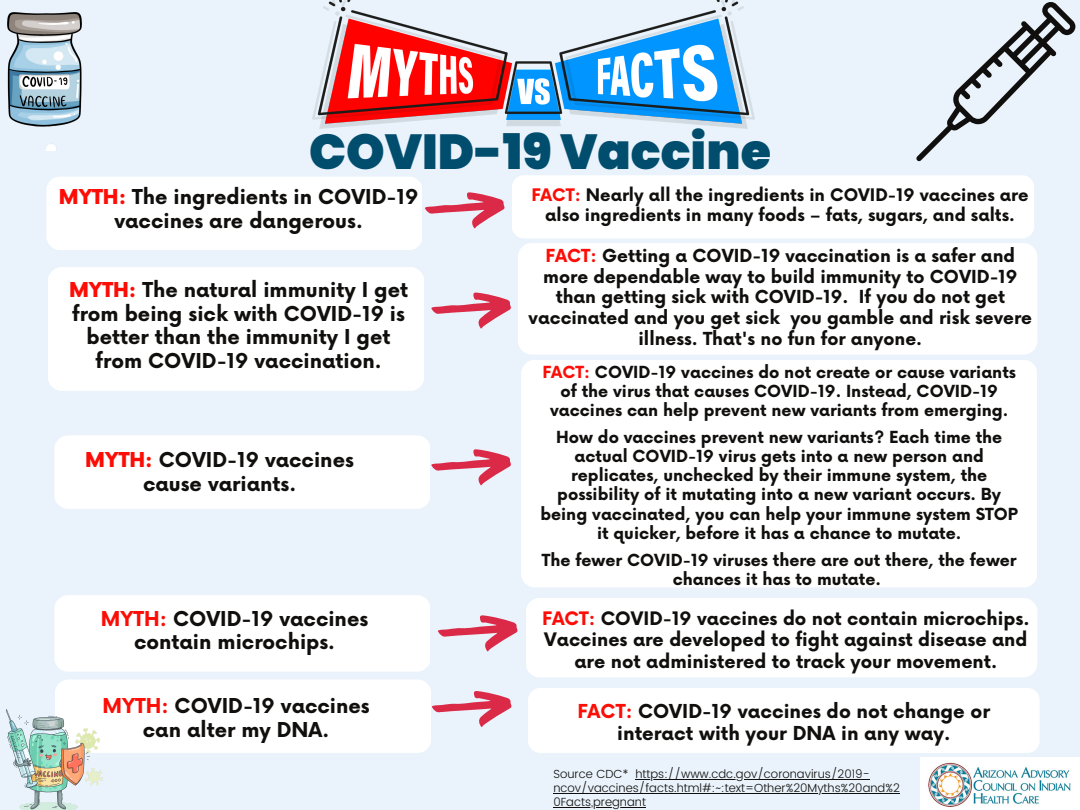
<style>
.page{position:relative;width:1080px;height:810px;background:#eaf3fb}
.page>*{position:absolute;margin:0;border:0;box-sizing:border-box;transform-origin:0 0}
.t1{font:900 49.12px "Poppins";color:#014d6d}
.t2{font:700 20px/23.9px "Now";color:#100f0d;text-align:center}
.t3{font:700 18.75px/22.5px "Now";color:#100f0d;text-align:center}
.t4{font:700 18.12px/21.6px "Now";color:#100f0d;text-align:center}
.t5{font:700 17.5px/20.6px "Now";color:#100f0d;text-align:center}
.t6{font:700 16.88px/20.1px "Now";color:#100f0d;text-align:center}
.t7{font:700 16.25px/19.2px "Now";color:#100f0d;text-align:center}
.t8{font:300 11.75px/14.1px "Poppins";color:#100f0d}
.s1{font-weight:900;color:#fc0d06}
.s2{color:#fc0d06}
</style>
<div class="page">
<div style="left:46px;top:177px;width:376px;height:73px;background:#fff;border-radius:14px"></div>
<div style="left:512px;top:175px;width:522px;height:63px;background:#fff;border-radius:12px"></div>
<div style="left:48px;top:267px;width:376px;height:124px;background:#fff;border-radius:14px"></div>
<div style="left:518px;top:243px;width:519px;height:112px;background:#fff;border-radius:14px"></div>
<div style="left:54px;top:435px;width:376px;height:74px;background:#fff;border-radius:14px"></div>
<div style="left:521px;top:360px;width:516px;height:227px;background:#fff;border-radius:14px"></div>
<div style="left:54px;top:595px;width:376px;height:76px;background:#fff;border-radius:14px"></div>
<div style="left:526px;top:598px;width:511px;height:79px;background:#fff;border-radius:14px"></div>
<div style="left:55px;top:679px;width:376px;height:74px;background:#fff;border-radius:14px"></div>
<div style="left:528px;top:688px;width:512px;height:65px;background:#fff;border-radius:12px"></div>
<svg style="left:916px;top:2px;width:159px;height:159px"></svg>
<img style="left:312px;top:0;width:443px;height:129px">
<img style="left:8px;top:13px;width:73px;height:138px">
<img style="left:6px;top:709px;width:96px;height:101px">
<svg style="left:438px;top:615px;width:80px;height:37px"></svg>
<svg style="left:432px;top:691px;width:80px;height:36px"></svg>
<svg style="left:431px;top:449px;width:80px;height:37px"></svg>
<svg style="left:431px;top:292px;width:80px;height:37px"></svg>
<svg style="left:425px;top:192px;width:80px;height:37px"></svg>
<img style="left:921px;top:757px;width:159px;height:53px">
<hr style="left:635px;top:779px;width:235px;height:1px;background:#100f0d">
<hr style="left:553px;top:793px;width:347px;height:1px;background:#100f0d">
<hr style="left:553px;top:807px;width:93px;height:1px;background:#100f0d">
<h1 class="t1" style="left:309px;top:117px;width:463px">COVID-19 Vaccine</h1>
<p class="t2" style="left:59px;top:186px;width:361px"><span class="s1">MYTH:</span> The ingredients in COVID-19 vaccines are dangerous.</p>
<p class="t6" style="left:531px;top:186px;width:499px"><span class="s2">FACT:</span> Nearly all the ingredients in COVID-19 vaccines are also ingredients in many foods – fats, sugars, and salts.</p>
<p class="t2" style="left:69px;top:279px;width:341px"><span class="s1">MYTH:</span> The natural immunity I get from being sick with COVID-19 is better than the immunity I get from COVID-19 vaccination.</p>
<p class="t2" style="left:85px;top:449px;width:270px"><span class="s1">MYTH:</span> COVID-19 vaccines cause variants.</p>
<p class="t5" style="left:529px;top:247px;width:505px"><span class="s2">FACT:</span> Getting a COVID-19 vaccination is a safer and more dependable way to build immunity to COVID-19 than getting sick with COVID-19. If you do not get vaccinated and you get sick you gamble and risk severe illness. That's no fun for anyone.</p>
<p class="t7" style="left:542px;top:363px;width:475px"><span class="s2">FACT:</span> COVID-19 vaccines do not create or cause variants of the virus that causes COVID-19. Instead, COVID-19 vaccines can help prevent new variants from emerging.</p>
<p class="t7" style="left:540px;top:428px;width:479px">How do vaccines prevent new variants? Each time the actual COVID-19 virus gets into a new person and replicates, unchecked by their immune system, the possibility of it mutating into a new variant occurs. By being vaccinated, you can help your immune system STOP it quicker, before it has a chance to mutate.</p>
<p class="t7" style="left:542px;top:551px;width:476px">The fewer COVID-19 viruses there are out there, the fewer chances it has to mutate.</p>
<p class="t2" style="left:101px;top:608px;width:269px"><span class="s2">MYTH:</span> COVID-19 vaccines contain microchips.</p>
<p class="t4" style="left:542px;top:608px;width:489px"><span class="s2">FACT:</span> COVID-19 vaccines do not contain microchips.<br>Vaccines are developed to fight against disease and are not administered to track your movement.</p>
<p class="t3" style="left:577px;top:701px;width:414px"><span class="s2">FACT:</span> COVID-19 vaccines do not change or interact with your DNA in any way.</p>
<p class="t2" style="left:102px;top:695px;width:269px"><span class="s2">MYTH:</span> COVID-19 vaccines can alter my DNA.</p>
<p class="t8" style="left:553px;top:767px;width:348px">Source CDC* https://www.cdc.gov/coronavirus/2019- ncov/vaccines/facts.html#:~:text=Other%20Myths%20and%2<br>0Facts,pregnant</p>
</div>
